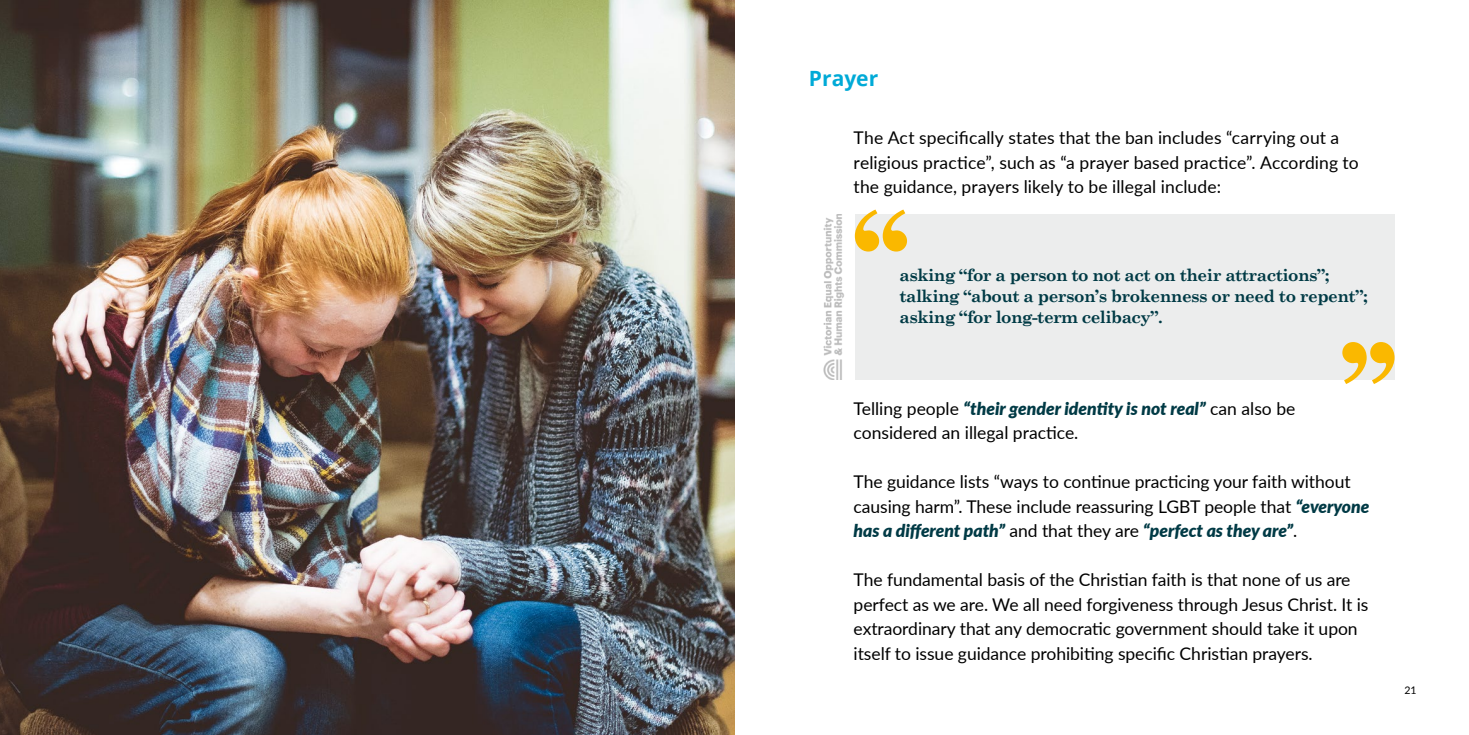
<style>
.page{position:relative;width:1469px;height:735px;background:#fff}
.page>*{position:absolute;margin:0;border:0;box-sizing:border-box;transform-origin:0 0}
.t1{font:700 21px "Open Sans";color:#00aad7}
.t2{font:17.5px/24.5px "Lato";letter-spacing:-.005em;color:#000}
.t3{font:700 16.97px/20.7px "Century Schoolbook";letter-spacing:-.03em;color:#003a45}
.t4{font:10.5px "Lato";color:#000}
.s1{font-size:17.5px}
.s2{font-weight:900;font-style:italic;color:#003a45}
</style>
<div class="page">
<img style="left:0;top:0;width:734px;height:734px">
<div style="left:854px;top:214px;width:540px;height:165px;background:#eceded"></div>
<svg style="left:854px;top:209px;width:53px;height:42px"></svg>
<svg style="left:1342px;top:342px;width:52px;height:42px"></svg>
<img style="left:823px;top:214px;width:21px;height:165px">
<p class="t1" style="left:809px;top:63px;width:71px">Prayer</p>
<p class="t2" style="left:853px;top:125px;width:506px">The Act specifically states that the ban includes “carrying out a religious practice”, such as “a prayer based practice”. According to the guidance, prayers likely to be illegal include:</p>
<p class="t3" style="left:899px;top:265px;width:470px">asking “for a person to not act on their attractions”; talking “about a person’s brokenness or need to repent”; asking <span class="s1">“</span>for long-term celibacy”.</p>
<p class="t2" style="left:853px;top:395px;width:443px">Telling people <span class="s2">“their gender identity is not real”</span> can also be considered an illegal practice.</p>
<p class="t2" style="left:853px;top:468px;width:517px">The guidance lists “ways to continue practicing your faith without causing harm”. These include reassuring LGBT people that <span class="s2">“everyone has a different path”</span> and that they are <span class="s2">“perfect as they are”</span>.</p>
<p class="t2" style="left:853px;top:566px;width:516px">The fundamental basis of the Christian faith is that none of us are perfect as we are. We all need forgiveness through Jesus Christ. It is extraordinary that any democratic government should take it upon itself to issue guidance prohibiting specific Christian prayers.</p>
<p class="t4" style="left:1404px;top:682px;width:14px">21</p>
</div>
